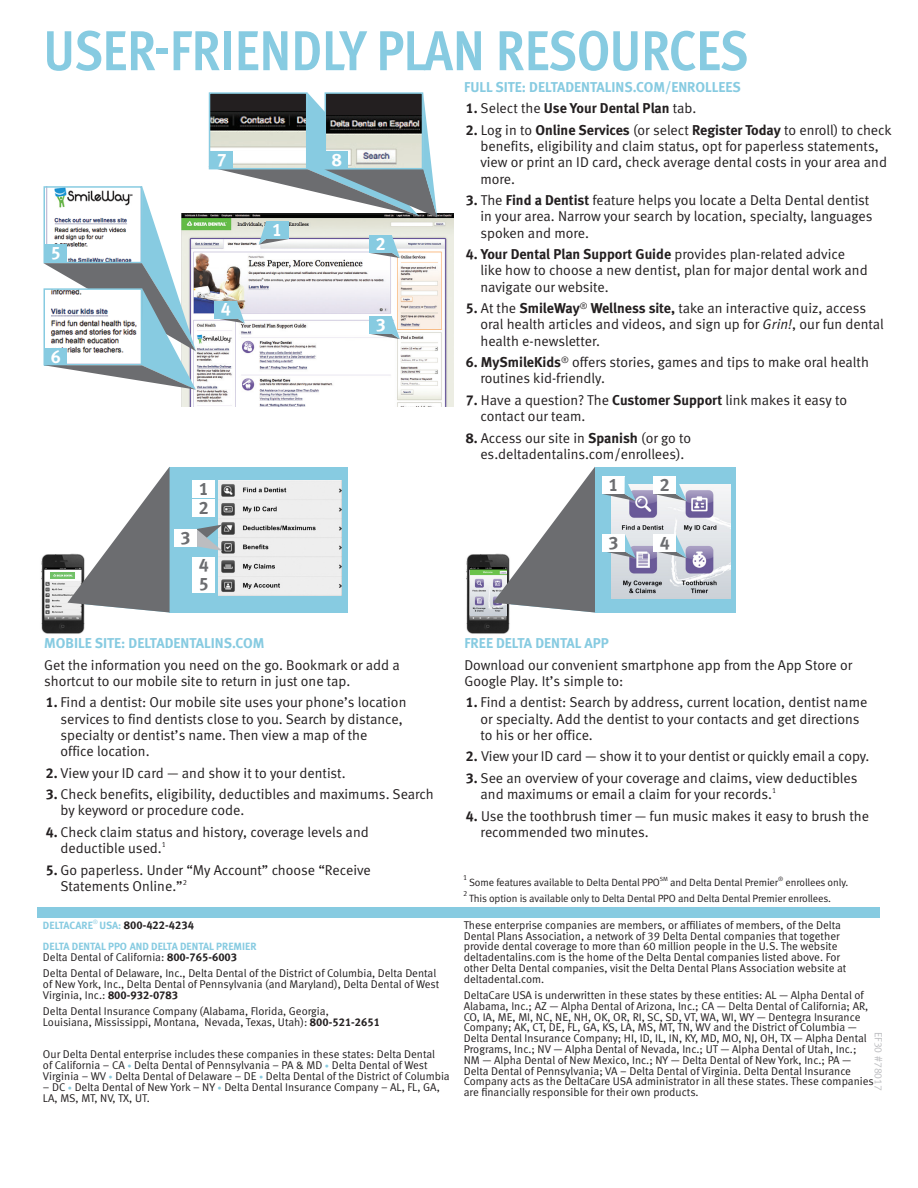
<style>
.page{position:relative;width:918px;height:1188px;background:#fff}
.page>*{position:absolute;margin:0;border:0;box-sizing:border-box;transform-origin:0 0}
.t1{font:700 56.25px "Meta Cond Pro";letter-spacing:-.01em;color:#87cbe1}
.t2{font:18px "Meta Bold LF";color:#6c6d70}
.t3{font:18px "Meta Bold LF";color:#fff}
.t4{font:14.25px/16.2px "Meta Normal LF";color:#231f20}
.t5{font:14.25px "Meta Bold LF";color:#87cbe1}
.t6{font:14.25px "Meta Bold LF";color:#231f20}
.t7{font:11.25px/10.8px "Meta Normal LF";color:#231f20}
.t8{font:10.5px "Meta Normal LF";letter-spacing:-.01em;color:#231f20}
.t9{font:10.5px "Meta Bold LF";color:#87cbe1}
.t10{font:10.5px "Meta Normal LF";color:#bcbdc0}
.t11{font:7.5px "Meta Normal LF";color:#231f20}
.s1{font-family:"Meta Normal LF"}
.s2{font-family:"Meta Bold LF"}
.s3{font-style:italic}
.s4{font-size:11.25px;color:#231f20}
.s5{font-size:8.25px;color:#87cbe1}
</style>
<div class="page">
<img style="left:181px;top:213px;width:273px;height:194px">
<img style="left:466px;top:554px;width:44px;height:80px">
<img style="left:470px;top:568px;width:37px;height:47px">
<div style="left:38px;top:907px;width:842px;height:11px;background:#87cbe1"></div>
<img style="left:41px;top:554px;width:44px;height:80px">
<div style="left:51px;top:572px;width:24px;height:7px;background:#71c167"></div>
<svg style="left:53px;top:467px;width:295px;height:145px"></svg>
<div style="left:174px;top:529px;width:23px;height:17px;background:#fff"></div>
<svg style="left:44px;top:186px;width:152px;height:204px"></svg>
<svg style="left:214px;top:301px;width:31px;height:22px"></svg>
<div style="left:215px;top:301px;width:22px;height:17px;background:#87cbe1"></div>
<svg style="left:370px;top:317px;width:30px;height:22px"></svg>
<div style="left:370px;top:317px;width:22px;height:17px;background:#87cbe1"></div>
<svg style="left:208px;top:92px;width:229px;height:166px"></svg>
<svg style="left:493px;top:467px;width:243px;height:145px"></svg>
<div style="left:653px;top:534px;width:23px;height:17px;background:#fff"></div>
<p class="t1" style="left:43px;top:15px;width:707px">USER-FRIENDLY PLAN RESOURCES</p>
<p class="t3" style="left:51px;top:241px;width:12px">5</p>
<p class="t3" style="left:51px;top:345px;width:12px">6</p>
<p class="t3" style="left:217px;top:148px;width:12px">7</p>
<p class="t3" style="left:332px;top:148px;width:12px">8</p>
<p class="t3" style="left:221px;top:298px;width:12px">4</p>
<p class="t3" style="left:272px;top:219px;width:12px">1</p>
<p class="t3" style="left:376px;top:233px;width:12px">2</p>
<p class="t3" style="left:376px;top:314px;width:12px">3</p>
<p class="t2" style="left:180px;top:526px;width:12px">3</p>
<p class="t2" style="left:199px;top:478px;width:12px">1</p>
<p class="t2" style="left:199px;top:497px;width:12px">2</p>
<p class="t2" style="left:199px;top:554px;width:12px">4</p>
<p class="t2" style="left:199px;top:572px;width:12px">5</p>
<p class="t5" style="left:464px;top:78px;width:278px">FULL SITE: DELTADENTALINS.COM/ENROLLEES</p>
<p class="t6" style="left:466px;top:99px;width:232px">1. <span class="s1">Select the</span> Use Your Dental Plan <span class="s1">tab.</span></p>
<p class="t4" style="left:480px;top:122px;width:413px;text-indent:-15px"><span class="s2">2.</span> Log in to <span class="s2">Online Services</span> (or select <span class="s2">Register Today</span> to enroll) to check benefits, eligibility and claim status, opt for paperless statements, view or print an ID card, check average dental costs in your area and more.</p>
<p class="t4" style="left:480px;top:192px;width:394px;text-indent:-15px"><span class="s2">3.</span> The <span class="s2">Find a Dentist</span> feature helps you locate a Delta Dental dentist in your area. Narrow your search by location, specialty, languages spoken and more.</p>
<p class="t4" style="left:480px;top:246px;width:389px;text-indent:-15px"><span class="s2">4. Your Dental Plan Support Guide</span> provides plan-related advice like how to choose a new dentist, plan for major dental work and navigate our website.</p>
<p class="t4" style="left:480px;top:300px;width:405px;text-indent:-15px"><span class="s2">5.</span> At the <span class="s2">SmileWay</span><sup>®</sup> <span class="s2">Wellness site,</span> take an interactive quiz, access oral health articles and videos, and sign up for <span class="s3">Grin!</span>, our fun dental health e-newsletter.</p>
<p class="t4" style="left:480px;top:354px;width:390px;text-indent:-15px"><span class="s2">6. MySmileKids</span><sup>®</sup> offers stories, games and tips to make oral health routines kid-friendly.</p>
<p class="t4" style="left:480px;top:392px;width:368px;text-indent:-15px"><span class="s2">7.</span> Have a question? The <span class="s2">Customer Support</span> link makes it easy to contact our team.</p>
<p class="t4" style="left:466px;top:430px;width:227px;text-align:center"><span class="s2">8.</span> Access our site in <span class="s2">Spanish</span> (or go to es.deltadentalins.com/enrollees).</p>
<p class="t2" style="left:609px;top:474px;width:12px">1</p>
<p class="t2" style="left:660px;top:474px;width:12px">2</p>
<p class="t2" style="left:609px;top:531px;width:12px">3</p>
<p class="t2" style="left:660px;top:531px;width:12px">4</p>
<p class="t5" style="left:44px;top:634px;width:222px">MOBILE SITE: DELTADENTALINS.COM</p>
<p class="t4" style="left:44px;top:656px;width:357px">Get the information you need on the go. Bookmark or add a shortcut to our mobile site to return in just one tap.</p>
<p class="t4" style="left:60px;top:694px;width:347px;text-indent:-15px"><span class="s2">1.</span> Find a dentist: Our mobile site uses your phone’s location services to find dentists close to you. Search by distance, specialty or dentist’s name. Then view a map of the<br>office location.</p>
<p class="t4" style="left:46px;top:764px;width:301px"><span class="s2">2.</span> View your ID card — and show it to your dentist.</p>
<p class="t4" style="left:60px;top:786px;width:375px;text-indent:-15px"><span class="s2">3.</span> Check benefits, eligibility, deductibles and maximums. Search by keyword or procedure code.</p>
<p class="t4" style="left:60px;top:824px;width:310px;text-indent:-15px"><span class="s2">4.</span> Check claim status and history, coverage levels and deductible used.<sup>1</sup></p>
<p class="t4" style="left:60px;top:862px;width:312px;text-indent:-15px"><span class="s2">5.</span> Go paperless. Under “My Account” choose “Receive<br>Statements Online.”<sup>2</sup></p>
<p class="t9" style="left:43px;top:919px;width:153px">DELTACARE<sup>®</sup> USA: <span class="s4">800-422-4234</span></p>
<p class="t9" style="left:43px;top:940px;width:215px">DELTA DENTAL PPO AND DELTA DENTAL PREMIER</p>
<p class="t7" style="left:43px;top:952px;width:196px">Delta Dental of California: <span class="s2">800-765-6003</span></p>
<p class="t7" style="left:43px;top:968px;width:398px">Delta Dental of Delaware, Inc., Delta Dental of the District of Columbia, Delta Dental of New York, Inc., Delta Dental of Pennsylvania (and Maryland), Delta Dental of West<br>Virginia, Inc.: <span class="s2">800-932-0783</span></p>
<p class="t7" style="left:43px;top:1006px;width:339px">Delta Dental Insurance Company (Alabama, Florida, Georgia,<br>Louisiana, Mississippi, Montana, Nevada, Texas, Utah): <span class="s2">800-521-2651</span></p>
<p class="t7" style="left:43px;top:1049px;width:408px">Our Delta Dental enterprise includes these companies in these states: Delta Dental<br>of California – CA <span class="s5">•</span> Delta Dental of Pennsylvania – PA &amp; MD <span class="s5">•</span> Delta Dental of West<br>Virginia – WV <span class="s5">•</span> Delta Dental of Delaware – DE <span class="s5">•</span> Delta Dental of the District of Columbia</p>
<p class="t7" style="left:43px;top:1081px;width:398px">– DC <span class="s5">•</span> Delta Dental of New York – NY <span class="s5">•</span> Delta Dental Insurance Company – AL, FL, GA,<br>LA, MS, MT, NV, TX, UT.</p>
<p class="t5" style="left:464px;top:634px;width:146px">FREE DELTA DENTAL APP</p>
<p class="t4" style="left:464px;top:656px;width:389px">Download our convenient smartphone app from the App Store or<br>Google Play. It’s simple to:</p>
<p class="t4" style="left:481px;top:694px;width:388px;text-indent:-15px"><span class="s2">1.</span> Find a dentist: Search by address, current location, dentist name or specialty. Add the dentist to your contacts and get directions to his or her office.</p>
<p class="t4" style="left:466px;top:748px;width:405px"><span class="s2">2.</span> View your ID card — show it to your dentist or quickly email a copy.</p>
<p class="t4" style="left:481px;top:770px;width:378px;text-indent:-15px"><span class="s2">3.</span> See an overview of your coverage and claims, view deductibles and maximums or email a claim for your records.<sup>1</sup></p>
<p class="t4" style="left:481px;top:808px;width:390px;text-indent:-15px"><span class="s2">4.</span> Use the toothbrush timer — fun music makes it easy to brush the recommended two minutes.</p>
<p class="t11" style="left:463px;top:873px;width:6px">1</p>
<p class="t8" style="left:469px;top:876px;width:381px">Some features available to Delta Dental PPO<sup>SM</sup> and Delta Dental Premier<sup>®</sup> enrollees only.</p>
<p class="t11" style="left:463px;top:889px;width:6px">2</p>
<p class="t8" style="left:469px;top:892px;width:363px">This option is available only to Delta Dental PPO and Delta Dental Premier enrollees.</p>
<p class="t7" style="left:464px;top:919px;width:384px">These enterprise companies are members, or affiliates of members, of the Delta Dental Plans Association, a network of 39 Delta Dental companies that together provide dental coverage to more than 60 million people in the U.S. The website deltadentalins.com is the home of the Delta Dental companies listed above. For other Delta Dental companies, visit the Delta Dental Plans Association website at deltadental.com.</p>
<p class="t7" style="left:464px;top:990px;width:412px">DeltaCare USA is underwritten in these states by these entities: AL — Alpha Dental of Alabama, Inc.; AZ — Alpha Dental of Arizona, Inc.; CA — Delta Dental of California; AR, CO, IA, ME, MI, NC, NE, NH, OK, OR, RI, SC, SD, VT, WA, WI, WY — Dentegra Insurance Company; AK, CT, DE, FL, GA, KS, LA, MS, MT, TN, WV and the District of Columbia — Delta Dental Insurance Company; HI, ID, IL, IN, KY, MD, MO, NJ, OH, TX — Alpha Dental Programs, Inc.; NV — Alpha Dental of Nevada, Inc.; UT — Alpha Dental of Utah, Inc.; NM — Alpha Dental of New Mexico, Inc.; NY — Delta Dental of New York, Inc.; PA — Delta Dental of Pennsylvania; VA – Delta Dental of Virginia. Delta Dental Insurance Company acts as the DeltaCare USA administrator in all these states. These companies are financially responsible for their own products.</p>
<p class="t10" style="left:885px;top:1032px;width:61px;rotate:90deg">EF30 #78017</p>
</div>
